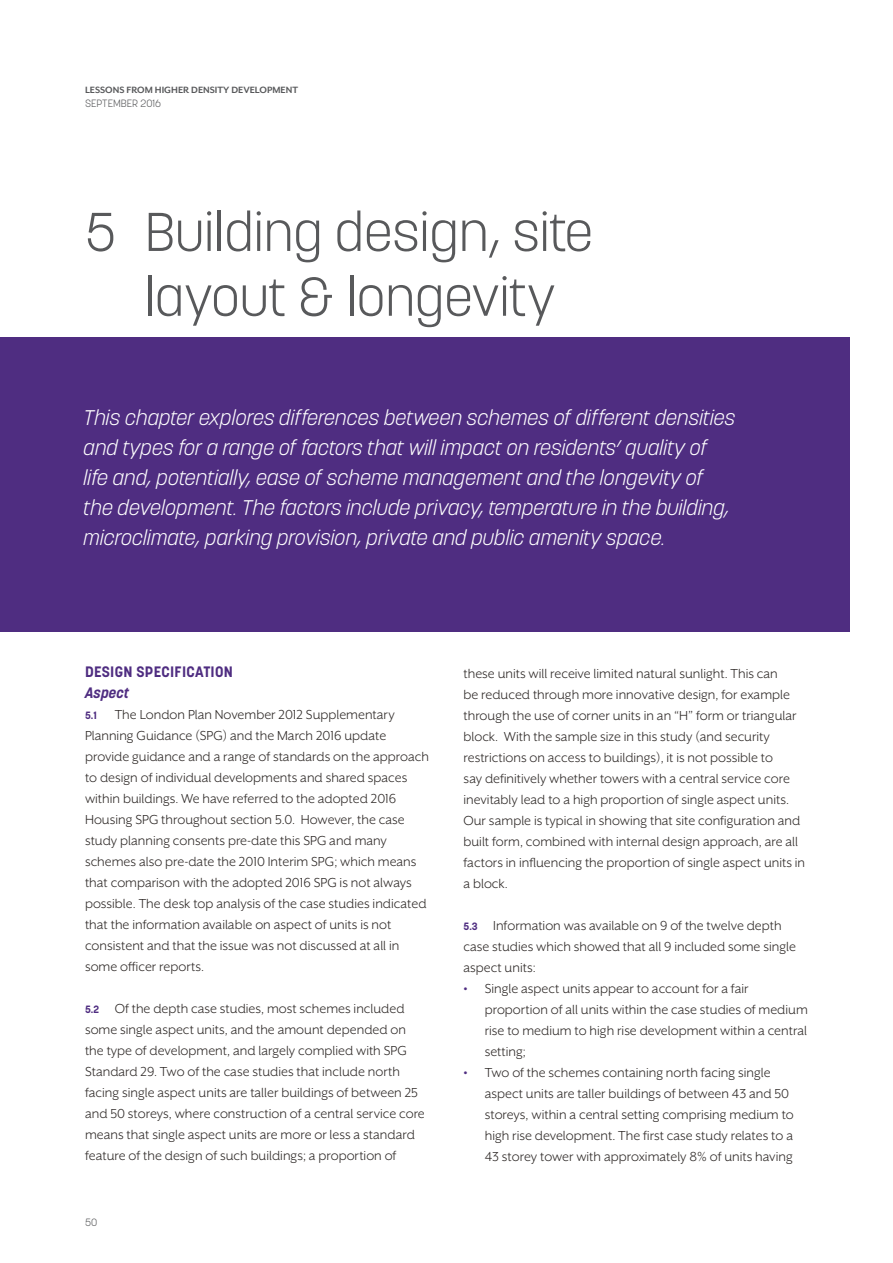
<style>
.page{position:relative;width:893px;height:1263px;background:#fff}
.page>*{position:absolute;margin:0;border:0;box-sizing:border-box;transform-origin:0 0}
.t1{font:300 54px/64.8px "Korolev";color:#58595b;text-align:center}
.t2{font:italic 300 21px/30px "Korolev";color:#fff}
.t3{font:15px/21px "Mr Eaves XL San OT";color:#2d2826}
.t4{font:700 15px "Korolev";letter-spacing:.02em;color:#4f2d81}
.t5{font:italic 700 15px "Korolev";color:#4f2d81}
.t6{font:700 10.5px "Mr Eaves XL San OT";color:#58595b}
.t7{font:300 10.5px "Korolev";color:#58595b}
.s1{font-family:"Korolev";font-weight:700;font-size:10.5px;color:#4f2d81}
.s2{font-weight:700;color:#4f2d81}
</style>
<div class="page">
<div style="left:0;top:337px;width:849px;height:294px;background:#4f2d81"></div>
<p class="t6" style="left:85px;top:85px;width:214px">LESSONS FROM HIGHER DENSITY DEVELOPMENT</p>
<p class="t7" style="left:85px;top:97px;width:78px">SEPTEMBER 2016</p>
<h1 class="t1" style="left:85px;top:199px;width:509px">5 Building design, site layout &amp; longevity</h1>
<p class="t2" style="left:84px;top:402px;width:653px">This chapter explores differences between schemes of different densities and types for a range of factors that will impact on residents’ quality of life and, potentially, ease of scheme management and the longevity of the development. The factors include privacy, temperature in the building, microclimate, parking provision, private and public amenity space.</p>
<p class="t4" style="left:85px;top:662px;width:149px">DESIGN SPECIFICATION</p>
<p class="t5" style="left:85px;top:683px;width:46px">Aspect</p>
<p class="t3" style="left:85px;top:704px;width:346px"><span class="s1">5.1</span> The London Plan November 2012 Supplementary Planning Guidance (SPG) and the March 2016 update provide guidance and a range of standards on the approach to design of individual developments and shared spaces within buildings. We have referred to the adopted 2016<br>Housing SPG throughout section 5.0. However, the case study planning consents pre-date this SPG and many schemes also pre-date the 2010 Interim SPG; which means that comparison with the adopted 2016 SPG is not always possible. The desk top analysis of the case studies indicated that the information available on aspect of units is not consistent and that the issue was not discussed at all in some officer reports.</p>
<p class="t3" style="left:85px;top:998px;width:341px"><span class="s1">5.2</span> Of the depth case studies, most schemes included some single aspect units, and the amount depended on the type of development, and largely complied with SPG Standard 29. Two of the case studies that include north facing single aspect units are taller buildings of between 25 and 50 storeys, where construction of a central service core means that single aspect units are more or less a standard feature of the design of such buildings; a proportion of</p>
<p class="t7" style="left:85px;top:1216px;width:14px">50</p>
<p class="t3" style="left:463px;top:662px;width:343px">these units will receive limited natural sunlight. This can<br>be reduced through more innovative design, for example through the use of corner units in an “H” form or triangular block. With the sample size in this study (and security restrictions on access to buildings), it is not possible to<br>say definitively whether towers with a central service core inevitably lead to a high proportion of single aspect units.<br>Our sample is typical in showing that site configuration and built form, combined with internal design approach, are all factors in influencing the proportion of single aspect units in a block.</p>
<p class="t3" style="left:463px;top:914px;width:334px"><span class="s1">5.3</span> Information was available on 9 of the twelve depth case studies which showed that all 9 included some single aspect units:</p>
<p class="t3" style="left:485px;top:977px;width:325px;text-indent:-21px"><span class="s2">•</span> Single aspect units appear to account for a fair proportion of all units within the case studies of medium rise to medium to high rise development within a central setting;</p>
<p class="t3" style="left:485px;top:1061px;width:311px;text-indent:-21px"><span class="s2">•</span> Two of the schemes containing north facing single aspect units are taller buildings of between 43 and 50 storeys, within a central setting comprising medium to high rise development. The first case study relates to a 43 storey tower with approximately 8% of units having</p>
</div>
